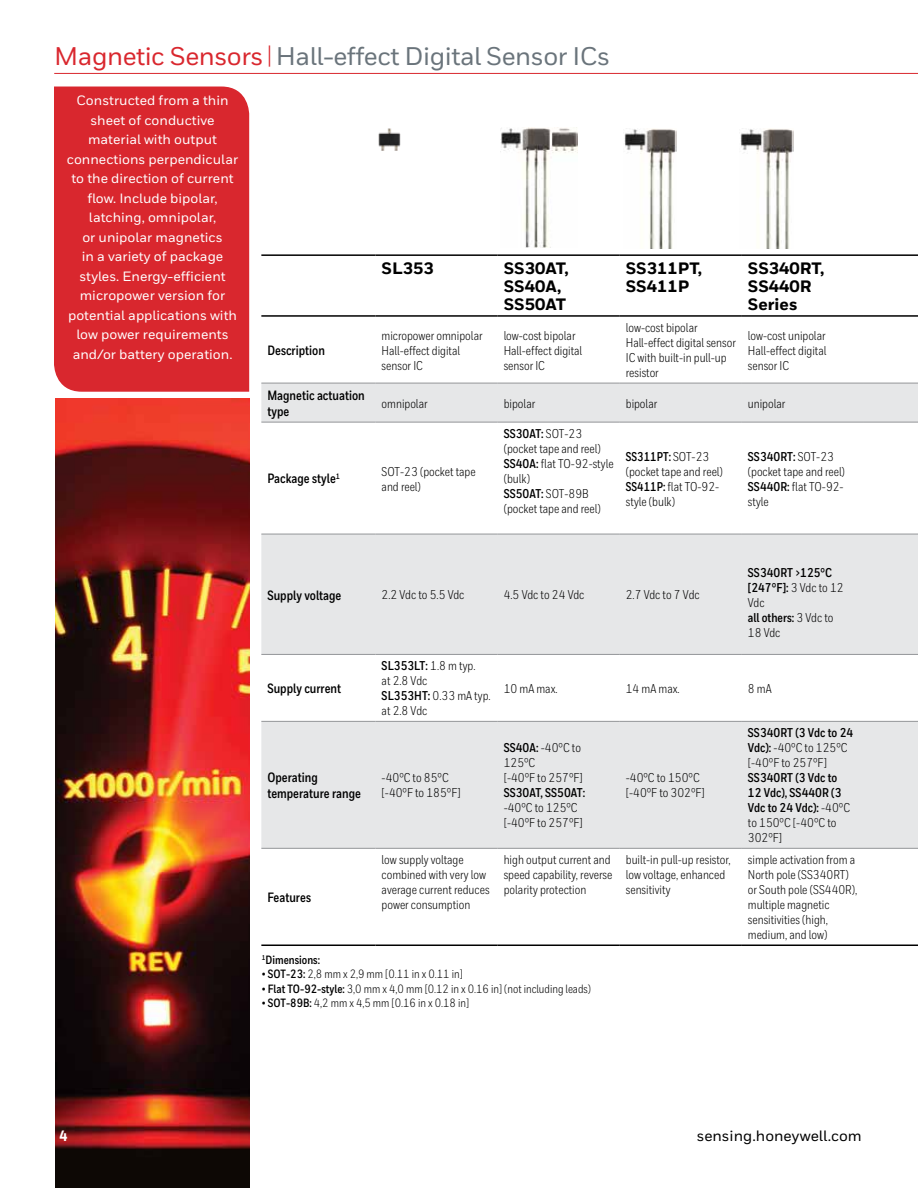
<style>
.page{position:relative;width:918px;height:1188px;background:#fff}
.page>*{position:absolute;margin:0;border:0;box-sizing:border-box;transform-origin:0 0}
.t1{font:500 25.5px "Honeywell Sans";letter-spacing:-.02em;color:#6a747b}
.t2{font:800 16.5px/18px "Honeywell Sans";color:#000}
.t3{font:500 15px "Honeywell Sans";color:#000}
.t4{font:800 15px "Honeywell Cond";color:#fff}
.t5{font:500 13.5px/19.5px "Honeywell Sans";color:#fff;text-align:center}
.t6{font:700 13.5px/16.5px "Honeywell Cond";color:#000}
.t7{font:12.75px/15px "Honeywell Cond";color:#000}
.t8{font:700 12.75px/15px "Honeywell Cond";color:#000}
.t9{font:12px "Honeywell Cond";color:#000}
.t10{font:700 12px "Honeywell Cond";color:#000}
.s1{color:#d9272e}
.s2{font-family:"Honeywell Cond";font-weight:400;color:#d9272e}
.s3{font-weight:700}
.s4{font-weight:400}
</style>
<div class="page">
<div style="left:54px;top:86px;width:196px;height:306px;background:#d9272e"></div>
<img style="left:56px;top:399px;width:193px;height:789px">
<img style="left:500px;top:128px;width:77px;height:120px">
<img style="left:624px;top:129px;width:53px;height:120px">
<svg style="left:261px;top:384px;width:657px;height:464px;fill:#e6e7e8"></svg>
<hr style="left:261px;top:254px;width:115px;height:2px;background:#000">
<hr style="left:376px;top:254px;width:122px;height:2px;background:#000">
<hr style="left:498px;top:254px;width:122px;height:2px;background:#000">
<hr style="left:620px;top:254px;width:122px;height:2px;background:#000">
<hr style="left:742px;top:254px;width:122px;height:2px;background:#000">
<hr style="left:864px;top:254px;width:54px;height:2px;background:#000">
<hr style="left:261px;top:315px;width:115px;height:2px;background:#000">
<hr style="left:376px;top:315px;width:122px;height:2px;background:#000">
<hr style="left:498px;top:315px;width:122px;height:2px;background:#000">
<hr style="left:620px;top:315px;width:122px;height:2px;background:#000">
<hr style="left:742px;top:315px;width:122px;height:2px;background:#000">
<hr style="left:864px;top:315px;width:54px;height:2px;background:#000">
<hr style="left:261px;top:383px;width:115px;height:1px;background:#939598">
<hr style="left:376px;top:383px;width:122px;height:1px;background:#939598">
<hr style="left:498px;top:383px;width:122px;height:1px;background:#939598">
<hr style="left:620px;top:383px;width:122px;height:1px;background:#939598">
<hr style="left:742px;top:383px;width:122px;height:1px;background:#939598">
<hr style="left:864px;top:383px;width:54px;height:1px;background:#939598">
<hr style="left:261px;top:422px;width:115px;height:1px;background:#939598">
<hr style="left:376px;top:422px;width:122px;height:1px;background:#939598">
<hr style="left:498px;top:422px;width:122px;height:1px;background:#939598">
<hr style="left:620px;top:422px;width:122px;height:1px;background:#939598">
<hr style="left:742px;top:422px;width:122px;height:1px;background:#939598">
<hr style="left:864px;top:422px;width:54px;height:1px;background:#939598">
<hr style="left:261px;top:534px;width:115px;height:1px;background:#939598">
<hr style="left:376px;top:534px;width:122px;height:1px;background:#939598">
<hr style="left:498px;top:534px;width:122px;height:1px;background:#939598">
<hr style="left:620px;top:534px;width:122px;height:1px;background:#939598">
<hr style="left:742px;top:534px;width:122px;height:1px;background:#939598">
<hr style="left:864px;top:534px;width:54px;height:1px;background:#939598">
<hr style="left:261px;top:654px;width:115px;height:1px;background:#939598">
<hr style="left:376px;top:654px;width:122px;height:1px;background:#939598">
<hr style="left:498px;top:654px;width:122px;height:1px;background:#939598">
<hr style="left:620px;top:654px;width:122px;height:1px;background:#939598">
<hr style="left:742px;top:654px;width:122px;height:1px;background:#939598">
<hr style="left:864px;top:654px;width:54px;height:1px;background:#939598">
<hr style="left:261px;top:721px;width:115px;height:1px;background:#939598">
<hr style="left:376px;top:721px;width:122px;height:1px;background:#939598">
<hr style="left:498px;top:721px;width:122px;height:1px;background:#939598">
<hr style="left:620px;top:721px;width:122px;height:1px;background:#939598">
<hr style="left:742px;top:721px;width:122px;height:1px;background:#939598">
<hr style="left:864px;top:721px;width:54px;height:1px;background:#939598">
<hr style="left:261px;top:848px;width:115px;height:1px;background:#939598">
<hr style="left:376px;top:848px;width:122px;height:1px;background:#939598">
<hr style="left:498px;top:848px;width:122px;height:1px;background:#939598">
<hr style="left:620px;top:848px;width:122px;height:1px;background:#939598">
<hr style="left:742px;top:848px;width:122px;height:1px;background:#939598">
<hr style="left:864px;top:848px;width:54px;height:1px;background:#939598">
<hr style="left:261px;top:945px;width:115px;height:1px;background:#000">
<hr style="left:376px;top:945px;width:122px;height:1px;background:#000">
<hr style="left:498px;top:945px;width:122px;height:1px;background:#000">
<hr style="left:620px;top:945px;width:122px;height:1px;background:#000">
<hr style="left:742px;top:945px;width:122px;height:1px;background:#000">
<hr style="left:864px;top:945px;width:54px;height:1px;background:#000">
<hr style="left:54px;top:73px;width:864px;height:1px;background:#d9272e">
<img style="left:740px;top:129px;width:53px;height:120px">
<img style="left:378px;top:128px;width:23px;height:23px">
<h1 class="t1" style="left:54px;top:41px;width:557px"><span class="s1">Magnetic Sensors</span> <span class="s2">|</span>Hall-effect Digital Sensor ICs</h1>
<p class="t5" style="left:67px;top:91px;width:173px">Constructed from a thin sheet of conductive material with output connections perpendicular to the direction of current flow. Include bipolar, latching, omnipolar,<br>or unipolar magnetics<br>in a variety of package styles. Energy-efficient micropower version for potential applications with low power requirements and/or battery operation.</p>
<p class="t2" style="left:382px;top:260px;width:54px">SL353</p>
<p class="t2" style="left:504px;top:260px;width:66px">SS30AT,<br>SS40A,<br>SS50AT</p>
<p class="t2" style="left:626px;top:260px;width:78px">SS311PT,<br>SS411P</p>
<p class="t2" style="left:748px;top:260px;width:78px">SS340RT,<br>SS440R<br>Series</p>
<p class="t7" style="left:382px;top:328px;width:102px">micropower omnipolar<br>Hall-effect digital sensor IC</p>
<p class="t7" style="left:504px;top:328px;width:80px">low-cost bipolar<br>Hall-effect digital sensor IC</p>
<p class="t7" style="left:626px;top:320px;width:112px">low-cost bipolar<br>Hall-effect digital sensor<br>IC with built-in pull-up resistor</p>
<p class="t7" style="left:748px;top:328px;width:80px;text-align:justify">low-cost unipolar Hall-effect digital sensor IC</p>
<p class="t6" style="left:267px;top:342px;width:59px">Description</p>
<p class="t6" style="left:267px;top:387px;width:99px">Magnetic actuation type</p>
<p class="t7" style="left:382px;top:396px;width:48px">omnipolar</p>
<p class="t7" style="left:504px;top:396px;width:33px">bipolar</p>
<p class="t7" style="left:626px;top:396px;width:33px">bipolar</p>
<p class="t7" style="left:748px;top:396px;width:39px">unipolar</p>
<p class="t6" style="left:267px;top:471px;width:74px">Package style<sup>1</sup></p>
<p class="t7" style="left:382px;top:464px;width:96px">SOT-23 (pocket tape and reel)</p>
<p class="t7" style="left:504px;top:426px;width:111px"><span class="s3">SS30AT:</span> SOT-23 (pocket tape and reel)<br><span class="s3">SS40A:</span> flat TO-92-style (bulk)<br><span class="s3">SS50AT:</span> SOT-89B (pocket tape and reel)</p>
<p class="t7" style="left:626px;top:449px;width:99px"><span class="s3">SS311PT:</span> SOT-23 (pocket tape and reel)<br><span class="s3">SS411P:</span> flat TO-92- style (bulk)</p>
<p class="t7" style="left:748px;top:449px;width:99px"><span class="s3">SS340RT:</span> SOT-23 (pocket tape and reel)<br><span class="s3">SS440R:</span> flat TO-92- style</p>
<p class="t6" style="left:267px;top:587px;width:76px">Supply voltage</p>
<p class="t7" style="left:382px;top:587px;width:84px">2.2 Vdc to 5.5 Vdc</p>
<p class="t7" style="left:504px;top:587px;width:82px">4.5 Vdc to 24 Vdc</p>
<p class="t7" style="left:626px;top:587px;width:75px">2.7 Vdc to 7 Vdc</p>
<p class="t8" style="left:748px;top:565px;width:97px">SS340RT &gt;125°C [247°F]: <span class="s4">3 Vdc to 12<br>Vdc<br></span>all others: <span class="s4">3 Vdc to<br>18 Vdc</span></p>
<p class="t6" style="left:267px;top:681px;width:75px">Supply current</p>
<p class="t7" style="left:382px;top:659px;width:111px"><span class="s3">SL353LT:</span> 1.8 m typ.<br>at 2.8 Vdc<br><span class="s3">SL353HT:</span> 0.33 mA typ. at 2.8 Vdc</p>
<p class="t6" style="left:267px;top:769px;width:95px">Operating temperature range</p>
<p class="t7" style="left:382px;top:770px;width:81px">-40°C to 85°C [-40°F to 185°F]</p>
<p class="t7" style="left:504px;top:681px;width:55px">10 mA max.</p>
<p class="t7" style="left:626px;top:681px;width:55px">14 mA max.</p>
<p class="t7" style="left:748px;top:681px;width:25px">8 mA</p>
<p class="t7" style="left:504px;top:740px;width:81px"><span class="s3">SS40A:</span> -40°C to<br>125°C<br>[-40°F to 257°F]</p>
<p class="t8" style="left:504px;top:786px;width:83px">SS30AT, SS50AT:</p>
<p class="t7" style="left:504px;top:800px;width:81px">-40°C to 125°C [-40°F to 257°F]</p>
<p class="t7" style="left:626px;top:770px;width:81px">-40°C to 150°C [-40°F to 302°F]</p>
<p class="t7" style="left:748px;top:725px;width:107px"><span class="s3">SS340RT (3 Vdc to 24<br>Vdc):</span> -40°C to 125°C [-40°F to 257°F]</p>
<p class="t8" style="left:748px;top:771px;width:104px">SS340RT (3 Vdc to<br>12 Vdc), SS440R (3<br>Vdc to 24 Vdc): <span class="s4">-40°C to 150°C [-40°C to<br>302°F]</span></p>
<p class="t6" style="left:267px;top:889px;width:45px">Features</p>
<p class="t7" style="left:382px;top:852px;width:110px">low supply voltage combined with very low average current reduces power consumption</p>
<p class="t7" style="left:504px;top:852px;width:110px">high output current and speed capability, reverse polarity protection</p>
<p class="t7" style="left:626px;top:852px;width:106px">built-in pull-up resistor, low voltage, enhanced sensitivity</p>
<p class="t7" style="left:748px;top:852px;width:111px">simple activation from a<br>North pole (SS340RT) or South pole (SS440R), multiple magnetic sensitivities (high, medium, and low)</p>
<p class="t10" style="left:262px;top:953px;width:60px"><sup>1</sup>Dimensions:</p>
<p class="t9" style="left:262px;top:967px;width:202px">• <span class="s3">SOT-23:</span> 2,8 mm x 2,9 mm [0.11 in x 0.11 in]</p>
<p class="t9" style="left:262px;top:981px;width:331px">• <span class="s3">Flat TO-92-style:</span> 3,0 mm x 4,0 mm [0.12 in x 0.16 in] (not including leads)</p>
<p class="t9" style="left:262px;top:996px;width:209px">• <span class="s3">SOT-89B:</span> 4,2 mm x 4,5 mm [0.16 in x 0.18 in]</p>
<p class="t4" style="left:59px;top:1127px;width:10px">4</p>
<p class="t3" style="left:697px;top:1127px;width:167px">sensing.honeywell.com</p>
</div>
